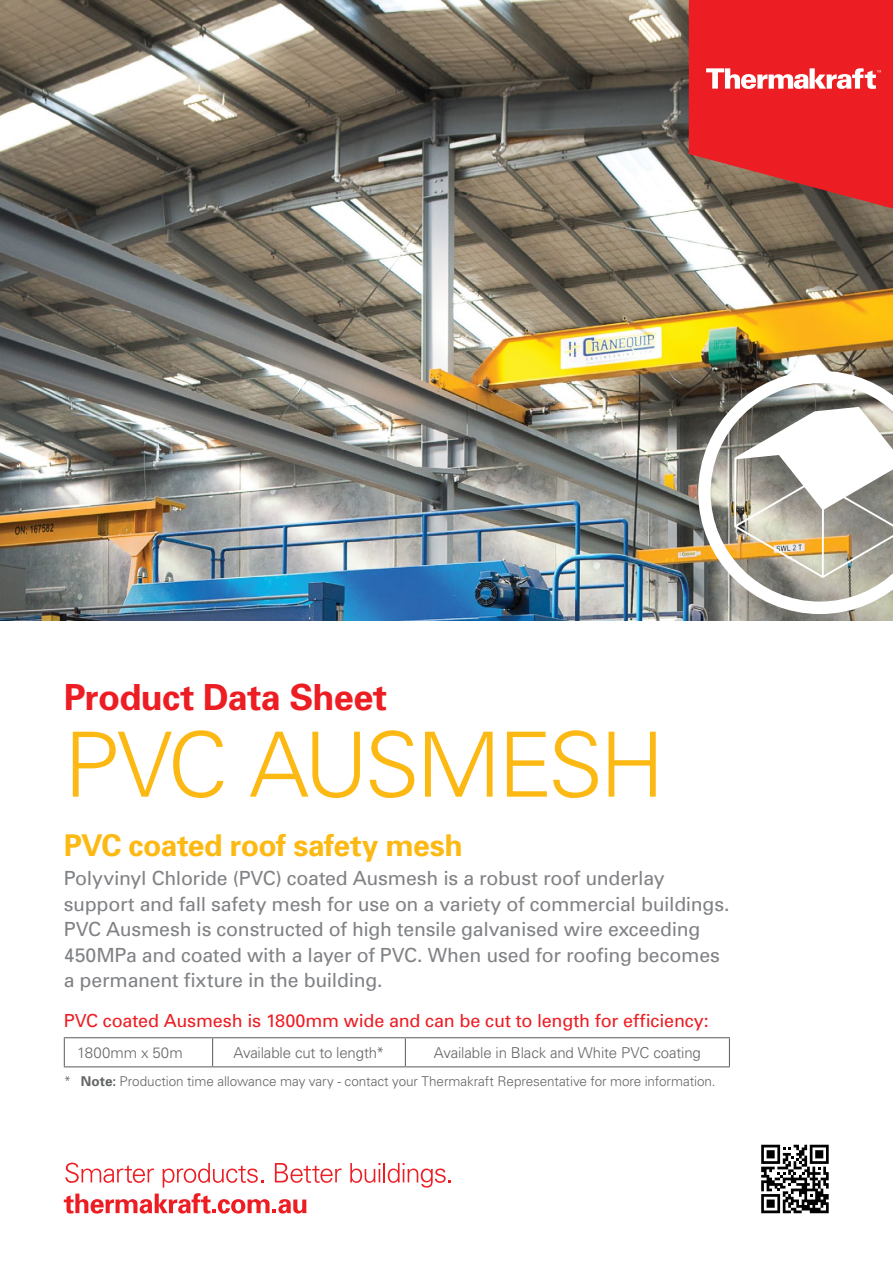
<style>
.page{position:relative;width:893px;height:1263px;background:#fff}
.page>*{position:absolute;margin:0;border:0;box-sizing:border-box;transform-origin:0 0}
.t1{font:300 90px "Univers";letter-spacing:-.04em;color:#fdb913}
.t2{font:700 36px "Univers";letter-spacing:-.02em;color:#ed1d24}
.t3{font:700 30px "Univers";letter-spacing:-.015em;color:#fdb913}
.t4{font:19.5px/25.5px "Univers";letter-spacing:-.01em;color:#808285}
.t5{font:18px "Univers";letter-spacing:-.01em;color:#ed1d24}
.t6{font:300 15px "Univers";letter-spacing:-.01em;color:#636466}
.t7{font:300 15px "Univers";letter-spacing:.01em;color:#636466}
.t8{font:300 13.5px "Univers";letter-spacing:-.005em;color:#636466}
.s1{font-weight:700}
</style>
<div class="page">
<img style="left:0;top:0;width:893px;height:621px">
<hr style="left:64px;top:1037px;width:149px;height:1px;background:#636466">
<svg style="left:64px;top:1038px;width:1px;height:28px"></svg>
<hr style="left:213px;top:1037px;width:192px;height:1px;background:#636466">
<svg style="left:212px;top:1038px;width:1px;height:28px"></svg>
<hr style="left:405px;top:1037px;width:325px;height:1px;background:#636466">
<svg style="left:405px;top:1038px;width:1px;height:28px"></svg>
<svg style="left:729px;top:1038px;width:1px;height:28px"></svg>
<hr style="left:64px;top:1066px;width:149px;height:1px;background:#636466">
<hr style="left:213px;top:1066px;width:192px;height:1px;background:#636466">
<hr style="left:405px;top:1066px;width:325px;height:1px;background:#636466">
<svg style="left:65px;top:1162px;width:89px;height:21px"></svg>
<svg style="left:163px;top:1163px;width:100px;height:24px"></svg>
<svg style="left:275px;top:1163px;width:67px;height:20px"></svg>
<svg style="left:350px;top:1163px;width:101px;height:24px"></svg>
<svg style="left:64px;top:1193px;width:242px;height:20px"></svg>
<svg style="left:761px;top:1145px;width:68px;height:68px"></svg>
<svg style="left:689px;top:0;width:204px;height:209px;background:#dd3033"></svg>
<svg style="left:698px;top:371px;width:195px;height:243px"></svg>
<svg style="left:734px;top:407px;width:159px;height:171px"></svg>
<h2 class="t2" style="left:64px;top:674px;width:325px">Product Data Sheet</h2>
<h1 class="t1" style="left:64px;top:710px;width:602px">PVC AUSMESH</h1>
<h3 class="t3" style="left:64px;top:826px;width:400px">PVC coated roof safety mesh</h3>
<p class="t4" style="left:64px;top:865px;width:667px">Polyvinyl Chloride (PVC) coated Ausmesh is a robust roof underlay support and fall safety mesh for use on a variety of commercial buildings.<br>PVC Ausmesh is constructed of high tensile galvanised wire exceeding 450MPa and coated with a layer of PVC. When used for roofing becomes a permanent fixture in the building.</p>
<p class="t5" style="left:64px;top:1009px;width:647px">PVC coated Ausmesh is 1800mm wide and can be cut to length for efficiency:</p>
<p class="t7" style="left:77px;top:1044px;width:107px">1800mm x 50m</p>
<p class="t6" style="left:233px;top:1044px;width:153px">Available cut to length*</p>
<p class="t6" style="left:434px;top:1044px;width:268px">Available in Black and White PVC coating</p>
<p class="t8" style="left:64px;top:1073px;width:653px">* <span class="s1">Note:</span> Production time allowance may vary - contact your Thermakraft Representative for more information.</p>
</div>
